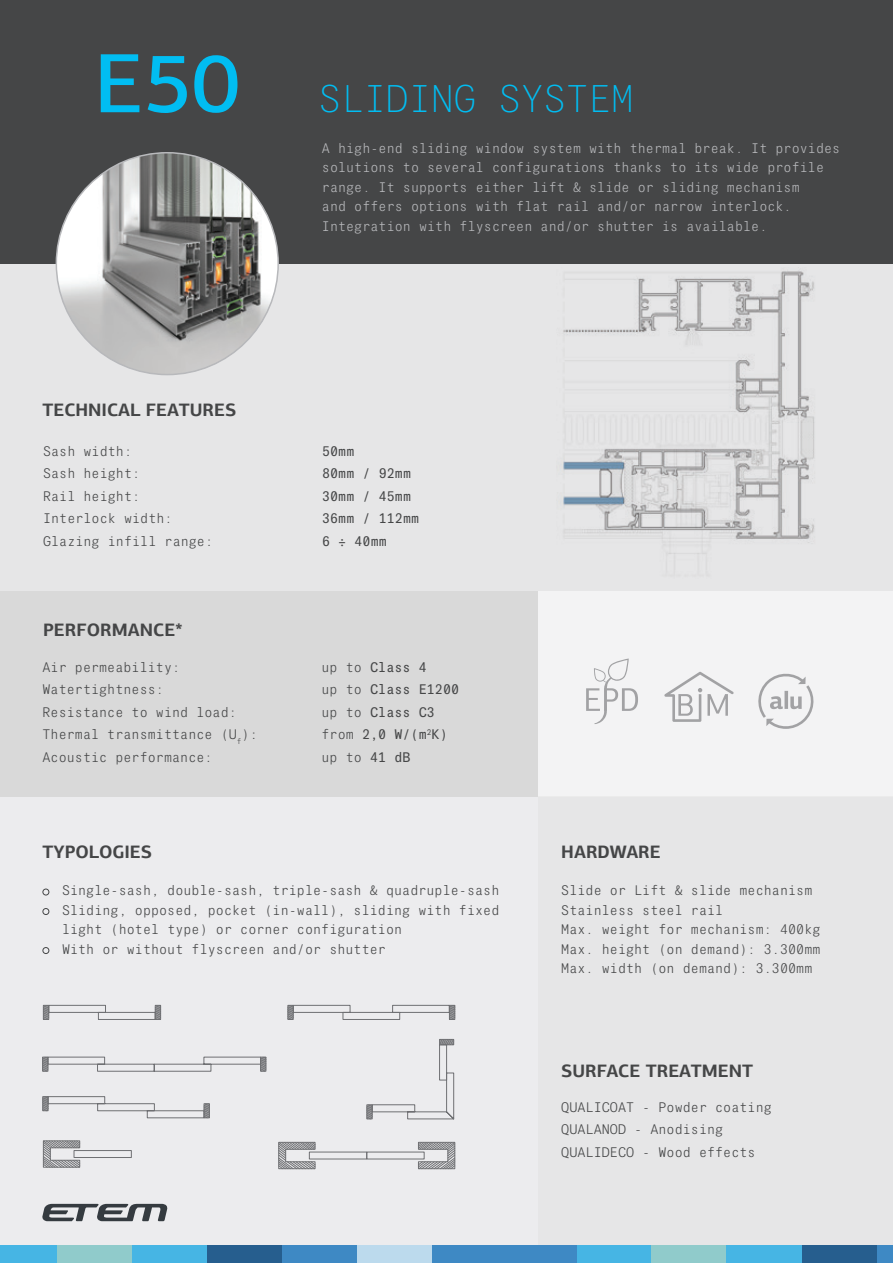
<style>
.page{position:relative;width:893px;height:1263px;background:#ececee}
.page>*{position:absolute;margin:0;border:0;box-sizing:border-box;transform-origin:0 0}
.t1{font:500 84.45px "PF Agora Sans Pro";color:#01bdf2}
.t2{font:100 37.5px "PF Das Grotesk Mono Pro";color:#01bdf2}
.t3{font:700 18px "PF Agora Sans Pro";color:#454647}
.t4{font:300 13.5px/19.5px "PF Das Grotesk Mono Pro";color:#454647}
.t5{font:300 13.5px/19.5px "PF Das Grotesk Mono Pro";color:#b8b9bc}
.t6{font:13.5px "PF Das Grotesk Mono Pro";color:#454647}
.s1{font-weight:300}
.s2{font-weight:400}
</style>
<div class="page">
<div style="left:0;top:264px;width:893px;height:327px;background:#e6e6e7"></div>
<div style="left:538px;top:591px;width:355px;height:205px;background:#f3f3f4"></div>
<div style="left:538px;top:796px;width:355px;height:467px;background:#e6e6e7"></div>
<div style="left:0;top:0;width:893px;height:264px;background:#454647"></div>
<img style="left:56px;top:153px;width:222px;height:222px;border-radius:111px">
<svg style="left:43px;top:889px;width:6px;height:6px"></svg>
<div style="left:43px;top:908px;width:6px;height:7px;border:1px solid #454647;border-radius:50%"></div>
<div style="left:43px;top:947px;width:6px;height:7px;border:1px solid #454647;border-radius:50%"></div>
<div style="left:0;top:591px;width:538px;height:205px;background:#d9d9d9"></div>
<svg style="left:586px;top:658px;width:52px;height:66px"></svg>
<svg style="left:664px;top:672px;width:70px;height:50px"></svg>
<svg style="left:758px;top:673px;width:56px;height:56px"></svg>
<img style="left:563px;top:271px;width:252px;height:287px">
<svg style="left:42px;top:1096px;width:168px;height:22px"></svg>
<svg style="left:42px;top:1057px;width:224px;height:15px"></svg>
<svg style="left:287px;top:1005px;width:168px;height:15px"></svg>
<svg style="left:366px;top:1039px;width:89px;height:81px"></svg>
<svg style="left:43px;top:1005px;width:118px;height:15px"></svg>
<div style="left:74px;top:1150px;width:58px;height:8px;border:1px solid #6f7073"></div>
<div style="left:309px;top:1152px;width:58px;height:7px;border:1px solid #6f7073"></div>
<div style="left:367px;top:1152px;width:57px;height:7px;border:1px solid #6f7073"></div>
<svg style="left:43px;top:1140px;width:37px;height:28px"></svg>
<svg style="left:278px;top:1142px;width:38px;height:27px"></svg>
<svg style="left:418px;top:1142px;width:37px;height:27px"></svg>
<div style="left:0;top:1246px;width:57px;height:17px;background:#46b5e4"></div>
<div style="left:57px;top:1246px;width:75px;height:17px;background:#90cbcb"></div>
<div style="left:132px;top:1246px;width:75px;height:17px;background:#46b5e4"></div>
<div style="left:207px;top:1246px;width:75px;height:17px;background:#265e8e"></div>
<div style="left:282px;top:1246px;width:75px;height:17px;background:#3e89c4"></div>
<div style="left:357px;top:1246px;width:76px;height:17px;background:#bcdaed"></div>
<div style="left:577px;top:1246px;width:75px;height:17px;background:#46b5e4"></div>
<div style="left:652px;top:1246px;width:75px;height:17px;background:#90cbcb"></div>
<div style="left:727px;top:1246px;width:75px;height:17px;background:#46b5e4"></div>
<div style="left:802px;top:1246px;width:75px;height:17px;background:#265e8e"></div>
<div style="left:877px;top:1246px;width:16px;height:17px;background:#3e89c4"></div>
<div style="left:433px;top:1246px;width:144px;height:17px;background:#3e89c4"></div>
<svg style="left:42px;top:1204px;width:125px;height:17px"></svg>
<p class="t1" style="left:94px;top:31px;width:147px">E50</p>
<p class="t2" style="left:319px;top:77px;width:316px">SLIDING SYSTEM</p>
<p class="t5" style="left:322px;top:138px;width:520px">A high-end sliding window system with thermal break. It provides solutions to several configurations thanks to its wide profile range. It supports either lift &amp; slide or sliding mechanism<br>and offers options with flat rail and/or narrow interlock.<br>Integration with flyscreen and/or shutter is available.</p>
<p class="t3" style="left:43px;top:399px;width:195px">TECHNICAL FEATURES</p>
<p class="t4" style="left:43px;top:441px;width:91px">Sash width:</p>
<p class="t6" style="left:322px;top:443px;width:34px">50mm</p>
<p class="t4" style="left:43px;top:464px;width:99px">Sash height:</p>
<p class="t6" style="left:322px;top:466px;width:91px">80mm / 92mm</p>
<p class="t4" style="left:43px;top:486px;width:99px">Rail height:</p>
<p class="t6" style="left:322px;top:488px;width:91px">30mm / 45mm</p>
<p class="t4" style="left:43px;top:509px;width:131px">Interlock width:</p>
<p class="t6" style="left:322px;top:511px;width:99px">36mm / 112mm</p>
<p class="t4" style="left:43px;top:531px;width:172px">Glazing infill range:</p>
<p class="t6" style="left:322px;top:533px;width:66px">6 ÷ 40mm</p>
<p class="t3" style="left:43px;top:619px;width:141px">PERFORMANCE*</p>
<p class="t4" style="left:43px;top:657px;width:139px">Air permeability:</p>
<p class="t6" style="left:322px;top:659px;width:107px"><span class="s1">up to</span> Class 4</p>
<p class="t4" style="left:43px;top:679px;width:123px">Watertightness:</p>
<p class="t6" style="left:322px;top:681px;width:139px"><span class="s1">up to</span> Class E1200</p>
<p class="t4" style="left:43px;top:702px;width:196px">Resistance to wind load:</p>
<p class="t6" style="left:322px;top:704px;width:115px"><span class="s1">up to</span> Class C3</p>
<p class="t4" style="left:43px;top:724px;width:217px">Thermal transmittance (U<sub>f</sub>):</p>
<p class="t6" style="left:322px;top:726px;width:128px"><span class="s1">from</span> 2,0 W/(m<sup>2</sup>K)</p>
<p class="t4" style="left:43px;top:747px;width:172px">Acoustic performance:</p>
<p class="t4" style="left:322px;top:747px;width:91px">up to <span class="s2">41 dB</span></p>
<p class="t3" style="left:43px;top:840px;width:111px">TYPOLOGIES</p>
<p class="t4" style="left:62px;top:881px;width:439px">Single-sash, double-sash, triple-sash &amp; quadruple-sash</p>
<p class="t4" style="left:62px;top:900px;width:439px">Sliding, opposed, pocket (in-wall), sliding with fixed light (hotel type) or corner configuration</p>
<p class="t4" style="left:62px;top:939px;width:326px">With or without flyscreen and/or shutter</p>
<p class="t3" style="left:561px;top:840px;width:101px">HARDWARE</p>
<p class="t4" style="left:561px;top:881px;width:253px">Slide or Lift &amp; slide mechanism</p>
<p class="t4" style="left:561px;top:900px;width:164px">Stainless steel rail</p>
<p class="t4" style="left:561px;top:920px;width:261px">Max. weight for mechanism: 400kg</p>
<p class="t4" style="left:561px;top:939px;width:261px">Max. height (on demand): 3.300mm</p>
<p class="t4" style="left:561px;top:959px;width:253px">Max. width (on demand): 3.300mm</p>
<p class="t3" style="left:561px;top:1060px;width:193px">SURFACE TREATMENT</p>
<p class="t4" style="left:561px;top:1097px;width:212px">QUALICOAT - Powder coating</p>
<p class="t4" style="left:561px;top:1119px;width:164px">QUALANOD - Anodising</p>
<p class="t4" style="left:561px;top:1142px;width:196px">QUALIDECO - Wood effects</p>
</div>
